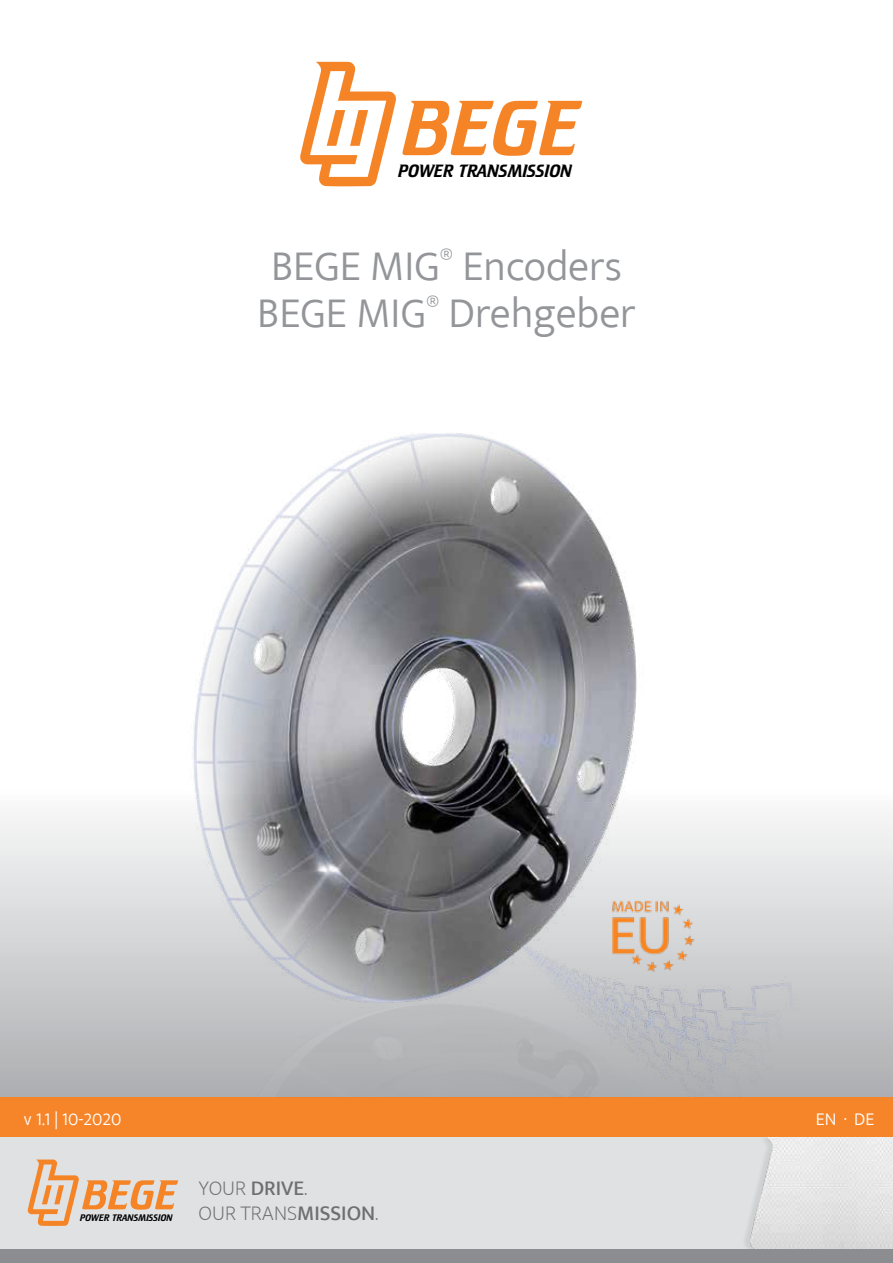
<style>
.page{position:relative;width:893px;height:1263px;background:#fff}
.page>*{position:absolute;margin:0;border:0;box-sizing:border-box;transform-origin:0 0}
.t1{font:300 42.75px "Ek Mukta";color:#939598}
.t2{font:200 21px "Ek Mukta";color:#6d6f71}
.t3{font:300 18px "Ek Mukta";color:#fff}
.t4{font:italic 17.85px "Crillee BT";color:#000}
.t5{font:italic 9.6px "Crillee BT";color:#000}
.s1{font-weight:500}
.s2{font-family:"Ek Mukta";font-weight:200;font-style:normal;font-size:21px;color:#6d6f71}
.s3{font-family:"Ek Mukta";font-weight:500;font-style:normal;font-size:21px;color:#6d6f71}
</style>
<div class="page">
<svg style="left:0;top:816px;width:893px;height:281px;background:#d0d1d2"></svg>
<div style="left:0;top:1125px;width:893px;height:138px;background:#e0e1e2"></div>
<div style="left:742px;top:1135px;width:151px;height:118px;background:#000;opacity:.08"></div>
<img style="left:745px;top:1137px;width:148px;height:111px">
<div style="left:0;top:1249px;width:893px;height:14px;background:#8b8d90"></div>
<div style="left:0;top:1097px;width:893px;height:40px;background:#f68428"></div>
<svg style="left:300px;top:62px;width:96px;height:124px"></svg>
<svg style="left:402px;top:101px;width:180px;height:55px"></svg>
<svg style="left:28px;top:1159px;width:150px;height:67px"></svg>
<img style="left:144px;top:433px;width:666px;height:664px">
<img style="left:608px;top:897px;width:88px;height:77px">
<p class="t4" style="left:398px;top:159px;width:175px">POWER TRANSMISSION</p>
<p class="t1" style="left:271px;top:240px;width:352px">BEGE MIG<sup>®</sup> Encoders</p>
<p class="t1" style="left:257px;top:287px;width:380px">BEGE MIG<sup>®</sup> Drehgeber</p>
<p class="t3" style="left:24px;top:1108px;width:99px">v 1.1 | 10-2020</p>
<p class="t3" style="left:816px;top:1108px;width:60px">EN · DE</p>
<p class="t2" style="left:199px;top:1171px;width:110px">YOUR <span class="s1">DRIVE</span>.</p>
<p class="t5" style="left:80px;top:1211px;width:300px">POWER TRANSMISSION <span class="s2">OUR TRANS</span><span class="s3">MISSION</span><span class="s2">.</span></p>
</div>
